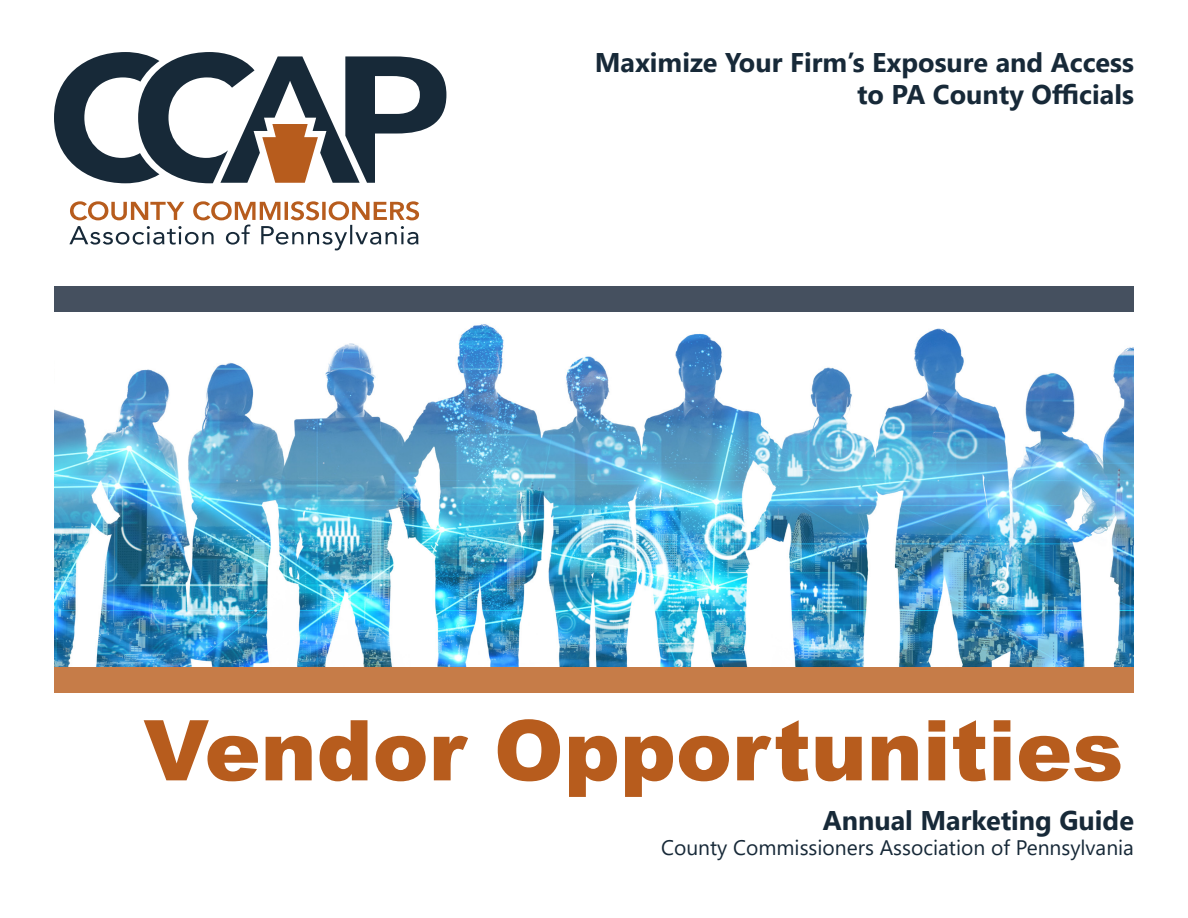
<style>
.page{position:relative;width:1188px;height:918px;background:#fff}
.page>*{position:absolute;margin:0;border:0;box-sizing:border-box;transform-origin:0 0}
.t1{font:900 84px "Arial";color:#b75c1d}
.t2{font:700 27px "Segoe UI";color:#172938}
.t3{font:21px "Segoe UI";color:#172938}
</style>
<div class="page">
<img style="left:54px;top:250px;width:1080px;height:416px">
<div style="left:54px;top:286px;width:1080px;height:26px;background:#45505f"></div>
<div style="left:54px;top:667px;width:1080px;height:26px;background:#c67c48"></div>
<svg style="left:69px;top:201px;width:350px;height:49px"></svg>
<svg style="left:54px;top:52px;width:392px;height:131px"></svg>
<p class="t2" style="left:595px;top:37px;width:541px">Maximize Your Firm’s Exposure and Access</p>
<p class="t2" style="left:857px;top:69px;width:278px">to PA County Officials</p>
<p class="t1" style="left:143px;top:689px;width:981px">Vendor Opportunities</p>
<p class="t2" style="left:823px;top:795px;width:313px">Annual Marketing Guide</p>
<p class="t3" style="left:661px;top:828px;width:474px">County Commissioners Association of Pennsylvania</p>
</div>
